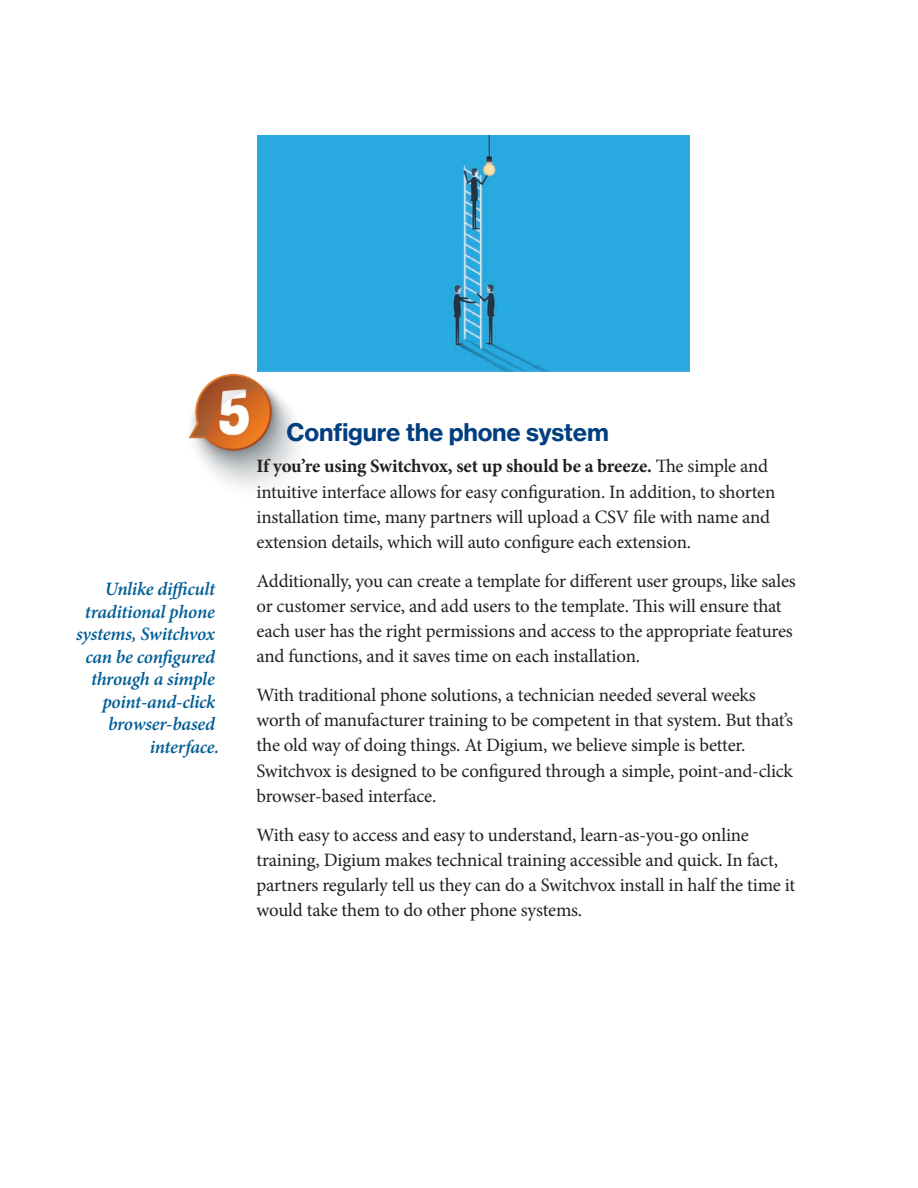
<style>
.page{position:relative;width:918px;height:1188px;background:#fff}
.page>*{position:absolute;margin:0;border:0;box-sizing:border-box;transform-origin:0 0}
.t1{font:24px "N Haas Grotesk TX Std 75 Bd";letter-spacing:-.01em;color:#013e80}
.t2{font:18.9px/25.2px "Minion Pro";letter-spacing:-.01em;color:#231f20}
.t3{font:italic 600 18.9px/22.5px "Minion Pro";letter-spacing:-.015em;color:#005d95;text-align:right}
.s1{font-weight:700}
</style>
<div class="page">
<img style="left:188px;top:373px;width:111px;height:115px">
<div style="left:257px;top:135px;width:432px;height:237px;background:#29aae1"></div>
<p class="t3" style="left:76px;top:578px;width:145px">Unlike difficult traditional phone systems, Switchvox can be configured through a simple point-and-click browser-based interface.</p>
<p class="t1" style="left:286px;top:417px;width:324px">Configure the phone system</p>
<p class="t2" style="left:256px;top:454px;width:520px"><span class="s1">If you’re using Switchvox, set up should be a breeze.</span> The simple and intuitive interface allows for easy configuration. In addition, to shorten installation time, many partners will upload a CSV file with name and extension details, which will auto configure each extension.</p>
<p class="t2" style="left:256px;top:568px;width:541px">Additionally, you can create a template for different user groups, like sales or customer service, and add users to the template. This will ensure that each user has the right permissions and access to the appropriate features and functions, and it saves time on each installation.</p>
<p class="t2" style="left:256px;top:683px;width:538px">With traditional phone solutions, a technician needed several weeks worth of manufacturer training to be competent in that system. But that’s the old way of doing things. At Digium, we believe simple is better.<br>Switchvox is designed to be configured through a simple, point-and-click browser-based interface.</p>
<p class="t2" style="left:256px;top:822px;width:540px">With easy to access and easy to understand, learn-as-you-go online training, Digium makes technical training accessible and quick. In fact, partners regularly tell us they can do a Switchvox install in half the time it would take them to do other phone systems.</p>
</div>
